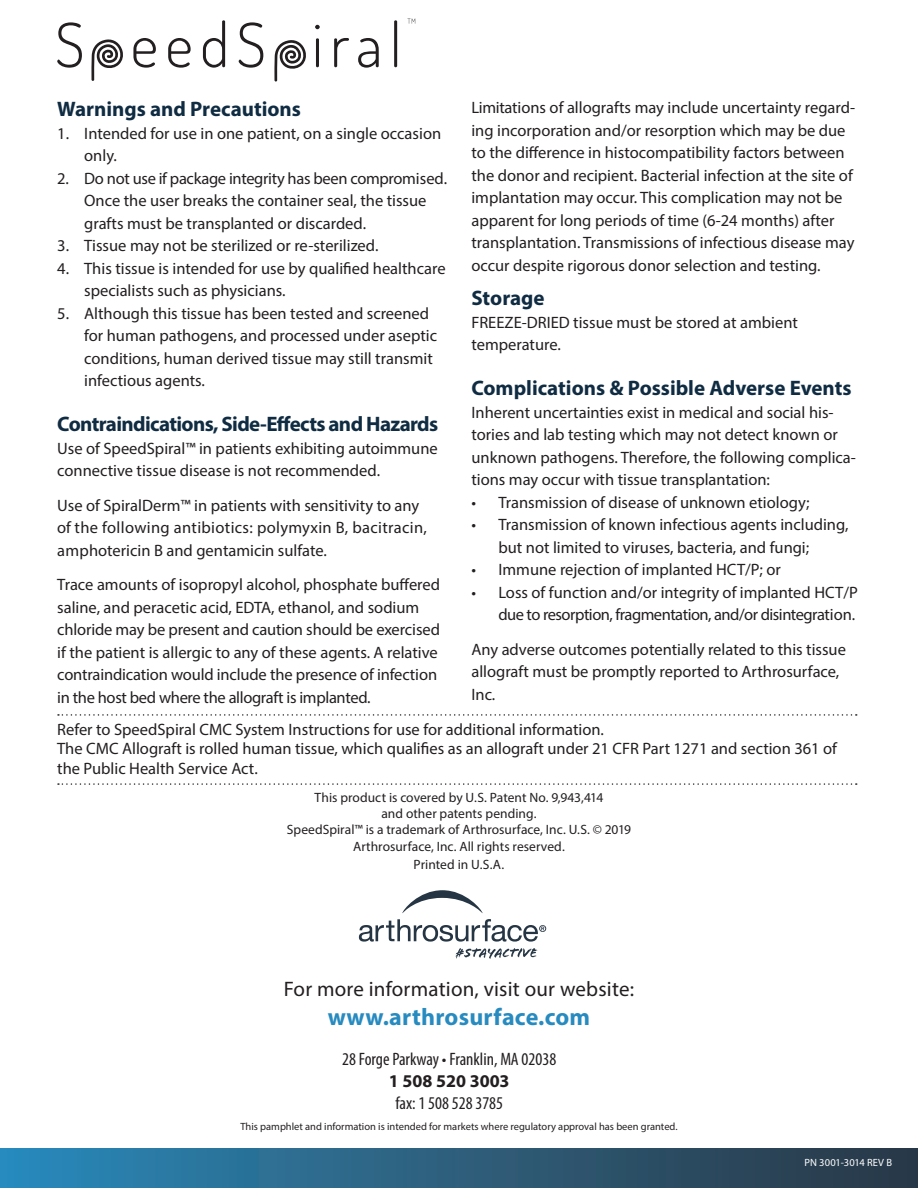
<style>
.page{position:relative;width:918px;height:1188px;background:#fff}
.page>*{position:absolute;margin:0;border:0;box-sizing:border-box;transform-origin:0 0}
.Web_Address{font:700 24px "Myriad Pro";letter-spacing:.01em;color:#278bc0}
.Body_Emphasis{font:700 21px "Myriad Pro";letter-spacing:-.005em;color:#102c42}
.Body_Emphasis-2{font:700 21px "Myriad Pro";letter-spacing:-.03em;color:#102c42}
.Web_Tag{font:21px "Myriad Pro";letter-spacing:.01em;color:#231f20}
.Address_Block{font:condensed 18px "Myriad Pro";color:#231f20}
.Address_Block-2{font:700 18px "Myriad Pro";color:#231f20}
.Body_Std{font:16.5px/22.5px "Myriad Pro";color:#231f20}
.Body_Std-2{font:16.5px/22.5px "Myriad Pro";letter-spacing:-.025em;color:#231f20;text-align:right}
.Boilerplate{font:13.5px "Myriad Pro";color:#231f20}
.t1{font:10.5px "Myriad Pro";color:#231f20}
.BackPage_also_Avail{font:10.5px "Myriad Pro";letter-spacing:.005em;color:#fff}
</style>
<div class="page">
<svg style="left:58px;top:783px;width:799px;height:2px"></svg>
<svg style="left:402px;top:890px;width:81px;height:23px"></svg>
<svg style="left:359px;top:919px;width:187px;height:23px"></svg>
<svg style="left:455px;top:948px;width:83px;height:11px"></svg>
<svg style="left:58px;top:714px;width:799px;height:2px"></svg>
<div style="left:0;top:1149px;width:918px;height:39px;background:linear-gradient(to right,#2b89b9,#2b3643)"></div>
<svg style="left:57px;top:22px;width:25px;height:46px"></svg>
<svg style="left:133px;top:38px;width:23px;height:30px"></svg>
<svg style="left:168px;top:38px;width:23px;height:30px"></svg>
<svg style="left:203px;top:20px;width:22px;height:48px"></svg>
<svg style="left:239px;top:22px;width:24px;height:46px"></svg>
<svg style="left:315px;top:25px;width:5px;height:4px"></svg>
<hr style="left:316px;top:38px;width:3px;height:29px;background:#231f20">
<svg style="left:334px;top:38px;width:15px;height:29px"></svg>
<svg style="left:358px;top:38px;width:21px;height:30px"></svg>
<hr style="left:394px;top:20px;width:3px;height:47px;background:#231f20">
<svg style="left:91px;top:39px;width:32px;height:42px"></svg>
<svg style="left:274px;top:40px;width:32px;height:42px"></svg>
<svg style="left:408px;top:19px;width:7px;height:5px"></svg>
<p class="Body_Emphasis" style="left:57px;top:96px;width:245px">Warnings and Precautions</p>
<p class="Body_Std" style="left:84px;top:122px;width:358px;text-indent:-27px">1. Intended for use in one patient, on a single occasion only.</p>
<p class="Body_Std" style="left:84px;top:167px;width:364px;text-indent:-27px">2. Do not use if package integrity has been compromised.<br>Once the user breaks the container seal, the tissue grafts must be transplanted or discarded.</p>
<p class="Body_Std" style="left:57px;top:234px;width:323px">3. Tissue may not be sterilized or re-sterilized.</p>
<p class="Body_Std" style="left:84px;top:257px;width:363px;text-indent:-27px">4. This tissue is intended for use by qualified healthcare specialists such as physicians.</p>
<p class="Body_Std" style="left:84px;top:302px;width:354px;text-indent:-27px">5. Although this tissue has been tested and screened for human pathogens, and processed under aseptic conditions, human derived tissue may still transmit infectious agents.</p>
<p class="Body_Emphasis-2" style="left:57px;top:411px;width:383px">Contraindications, Side-Effects and Hazards</p>
<p class="Body_Std" style="left:57px;top:437px;width:382px">Use of SpeedSpiral™ in patients exhibiting autoimmune connective tissue disease is not recommended.</p>
<p class="Body_Std" style="left:57px;top:494px;width:371px">Use of SpiralDerm™ in patients with sensitivity to any of the following antibiotics: polymyxin B, bacitracin, amphotericin B and gentamicin sulfate.</p>
<p class="Body_Std" style="left:57px;top:573px;width:384px">Trace amounts of isopropyl alcohol, phosphate buffered saline, and peracetic acid, EDTA, ethanol, and sodium chloride may be present and caution should be exercised if the patient is allergic to any of these agents. A relative contraindication would include the presence of infection in the host bed where the allograft is implanted.</p>
<p class="Body_Std" style="left:471px;top:96px;width:385px">Limitations of allografts may include uncertainty regard&shy;ing incorporation and/or resorption which may be due to the difference in histocompatibility factors between the donor and recipient. Bacterial infection at the site of implantation may occur. This complication may not be apparent for long periods of time (6-24 months) after transplantation. Transmissions of infectious disease may occur despite rigorous donor selection and testing.</p>
<p class="Body_Emphasis" style="left:471px;top:284px;width:75px">Storage</p>
<p class="Body_Std" style="left:471px;top:311px;width:328px">FREEZE-DRIED tissue must be stored at ambient</p>
<p class="Body_Std" style="left:471px;top:333px;width:91px">temperature.</p>
<p class="Body_Emphasis" style="left:471px;top:374px;width:382px">Complications &amp; Possible Adverse Events</p>
<p class="Body_Std" style="left:471px;top:401px;width:386px">Inherent uncertainties exist in medical and social his&shy;tories and lab testing which may not detect known or unknown pathogens. Therefore, the following complica&shy;tions may occur with tissue transplantation:</p>
<p class="Body_Std" style="left:471px;top:491px;width:340px">• Transmission of disease of unknown etiology;</p>
<p class="Body_Std" style="left:498px;top:513px;width:352px;text-indent:-27px">• Transmission of known infectious agents including, but not limited to viruses, bacteria, and fungi;</p>
<p class="Body_Std" style="left:471px;top:558px;width:311px">• Immune rejection of implanted HCT/P; or</p>
<p class="Body_Std-2" style="left:471px;top:581px;width:388px">• Loss of function and/or integrity of implanted HCT/P due to resorption, fragmentation, and/or disintegration.</p>
<p class="Body_Std" style="left:471px;top:638px;width:376px">Any adverse outcomes potentially related to this tissue allograft must be promptly reported to Arthrosurface,<br>Inc.</p>
<p class="Body_Std" style="left:57px;top:718px;width:548px">Refer to SpeedSpiral CMC System Instructions for use for additional information.</p>
<p class="Body_Std" style="left:57px;top:739px;width:781px;line-height:19.8px">The CMC Allograft is rolled human tissue, which qualifies as an allograft under 21 CFR Part 1271 and section 361 of the Public Health Service Act.</p>
<p class="Boilerplate" style="left:315px;top:789px;width:290px">This product is covered by U.S. Patent No. 9,943,414</p>
<p class="Boilerplate" style="left:381px;top:805px;width:157px">and other patents pending.</p>
<p class="Boilerplate" style="left:287px;top:822px;width:346px">SpeedSpiral™ is a trademark of Arthrosurface, Inc. U.S. © 2019</p>
<p class="Boilerplate" style="left:353px;top:838px;width:213px">Arthrosurface, Inc. All rights reserved.</p>
<p class="Boilerplate" style="left:414px;top:856px;width:92px">Printed in U.S.A.</p>
<p class="Web_Tag" style="left:284px;top:976px;width:352px">For more information, visit our website:</p>
<p class="Web_Address" style="left:328px;top:1001px;width:264px">www.arthrosurface.com</p>
<p class="Address_Block" style="left:342px;top:1048px;width:216px">28 Forge Parkway • Franklin, MA 02038</p>
<p class="Address_Block-2" style="left:389px;top:1069px;width:122px">1 508 520 3003</p>
<p class="Address_Block" style="left:395px;top:1092px;width:109px">fax: 1 508 528 3785</p>
<p class="t1" style="left:240px;top:1120px;width:439px">This pamphlet and information is intended for markets where regulatory approval has been granted.</p>
<p class="BackPage_also_Avail" style="left:805px;top:1156px;width:89px">PN 3001-3014 REV B</p>
</div>
